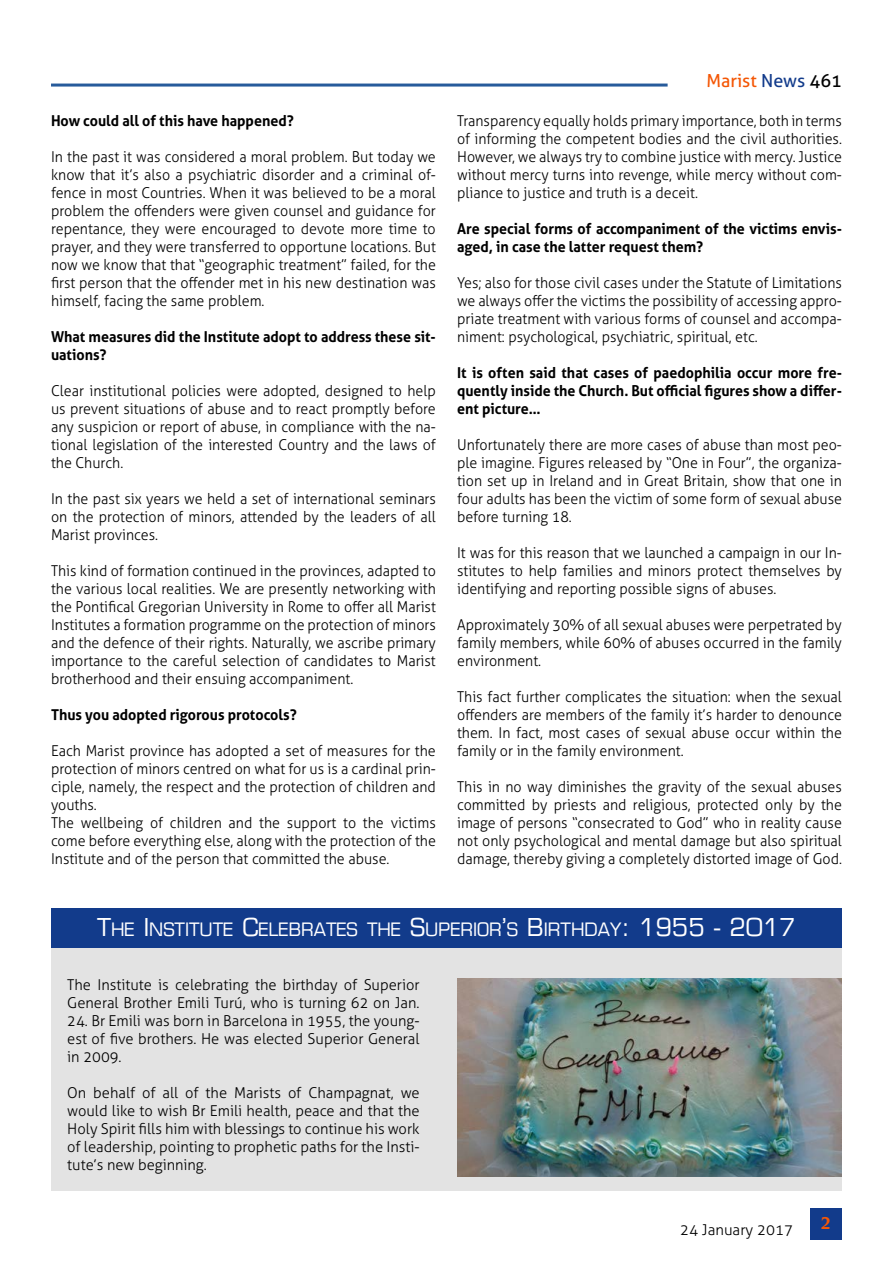
<style>
.page{position:relative;width:893px;height:1263px;background:#fff}
.page>*{position:absolute;margin:0;border:0;box-sizing:border-box;transform-origin:0 0}
.t1{font:18px "Eurostile";color:#fff}
.t2{font:18px "Aller";color:#f45706}
.t3{font:700 18px "Novarese IT Cby BT";color:#f45706}
.t4{font:300 15px/18px "Aller";color:#000;text-align:justify;scale:.95 1}
.t5{font:300 15px/18px "Aller";color:#000;text-align:justify}
.t6{font:700 15px/18px "Aller";color:#000;scale:.95 1}
.s1{color:#123b8b}
.s2{color:#000}
.s3{font-size:24px}
</style>
<div class="page">
<hr style="left:51px;top:84px;width:617px;height:3px;background:#275b9b">
<div style="left:810px;top:1208px;width:32px;height:31px;background:#123b8b"></div>
<div style="left:51px;top:947px;width:791px;height:244px;background:#e3e3e3"></div>
<div style="left:51px;top:908px;width:791px;height:39px;background:#123b8b"></div>
<img style="left:457px;top:978px;width:385px;height:199px">
<p class="t6" style="left:51px;top:112px;width:257px">How could all of this have happened?</p>
<p class="t4" style="left:51px;top:148px;width:407px">In the past it was considered a moral problem. But today we know that it’s also a psychiatric disorder and a criminal of&shy;fence in most Countries. When it was believed to be a moral problem the offenders were given counsel and guidance for repentance, they were encouraged to devote more time to prayer, and they were transferred to opportune locations. But now we know that that “geographic treatment” failed, for the first person that the offender met in his new destination was himself, facing the same problem.</p>
<p class="t6" style="left:51px;top:328px;width:407px">What measures did the Institute adopt to address these sit&shy;uations?</p>
<p class="t4" style="left:51px;top:382px;width:407px">Clear institutional policies were adopted, designed to help us prevent situations of abuse and to react promptly before any suspicion or report of abuse, in compliance with the na&shy;tional legislation of the interested Country and the laws of the Church.</p>
<p class="t4" style="left:51px;top:490px;width:407px">In the past six years we held a set of international seminars on the protection of minors, attended by the leaders of all Marist provinces.</p>
<p class="t4" style="left:51px;top:562px;width:407px">This kind of formation continued in the provinces, adapted to the various local realities. We are presently networking with the Pontifical Gregorian University in Rome to offer all Marist Institutes a formation programme on the protection of minors and the defence of their rights. Naturally, we ascribe primary importance to the careful selection of candidates to Marist brotherhood and their ensuing accompaniment.</p>
<p class="t6" style="left:51px;top:706px;width:260px">Thus you adopted rigorous protocols?</p>
<p class="t4" style="left:51px;top:742px;width:407px;text-align:left">Each Marist province has adopted a set of measures for the protection of minors centred on what for us is a cardinal prin&shy;ciple, namely, the respect and the protection of children and youths.<br>The wellbeing of children and the support to the victims come before everything else, along with the protection of the Institute and of the person that committed the abuse.</p>
<p class="t2" style="left:706px;top:69px;width:137px">Marist <span class="s1">News</span> <span class="s2">461</span></p>
<p class="t4" style="left:457px;top:112px;width:407px">Transparency equally holds primary importance, both in terms of informing the competent bodies and the civil authorities.<br>However, we always try to combine justice with mercy. Justice without mercy turns into revenge, while mercy without com&shy;pliance to justice and truth is a deceit.</p>
<p class="t6" style="left:457px;top:220px;width:407px">Are special forms of accompaniment of the victims envis&shy;aged, in case the latter request them?</p>
<p class="t4" style="left:457px;top:274px;width:407px">Yes; also for those civil cases under the Statute of Limitations we always offer the victims the possibility of accessing appro&shy;priate treatment with various forms of counsel and accompa&shy;niment: psychological, psychiatric, spiritual, etc.</p>
<p class="t6" style="left:457px;top:364px;width:407px;text-align:justify">It is often said that cases of paedophilia occur more fre&shy;quently inside the Church. But official figures show a differ&shy;ent picture…</p>
<p class="t4" style="left:457px;top:436px;width:407px">Unfortunately there are more cases of abuse than most peo&shy;ple imagine. Figures released by “One in Four”, the organiza&shy;tion set up in Ireland and in Great Britain, show that one in four adults has been the victim of some form of sexual abuse before turning 18.</p>
<p class="t4" style="left:457px;top:544px;width:407px">It was for this reason that we launched a campaign in our In&shy;stitutes to help families and minors protect themselves by identifying and reporting possible signs of abuses.</p>
<p class="t4" style="left:457px;top:616px;width:407px">Approximately 30% of all sexual abuses were perpetrated by family members, while 60% of abuses occurred in the family environment.</p>
<p class="t4" style="left:457px;top:688px;width:407px">This fact further complicates the situation: when the sexual offenders are members of the family it’s harder to denounce them. In fact, most cases of sexual abuse occur within the family or in the family environment.</p>
<p class="t4" style="left:457px;top:778px;width:407px">This in no way diminishes the gravity of the sexual abuses committed by priests and religious, protected only by the image of persons “consecrated to God” who in reality cause not only psychological and mental damage but also spiritual damage, thereby giving a completely distorted image of God.</p>
<p class="t1" style="left:97px;top:919px;width:700px"><span class="s3">T</span>HE <span class="s3">I</span>NSTITUTE <span class="s3">C</span>ELEBRATES THE <span class="s3">S</span>UPERIOR<span class="s3">’</span>S <span class="s3">B</span>IRTHDAY<span class="s3">: 1955 - 2017</span></p>
<p class="t5" style="left:67px;top:976px;width:354px">The Institute is celebrating the birthday of Superior<br>General Brother Emili Turú, who is turning 62 on Jan.</p>
<p class="t5" style="left:67px;top:1012px;width:354px">24. Br Emili was born in Barcelona in 1955, the young&shy;est of five brothers. He was elected Superior General in 2009.</p>
<p class="t5" style="left:67px;top:1084px;width:354px">On behalf of all of the Marists of Champagnat, we would like to wish Br Emili health, peace and that the Holy Spirit fills him with blessings to continue his work of leadership, pointing to prophetic paths for the Insti&shy;tute’s new beginning.</p>
<p class="t5" style="left:680px;top:1220px;width:114px">24 January 2017</p>
<p class="t3" style="left:821px;top:1212px;width:12px">2</p>
</div>
